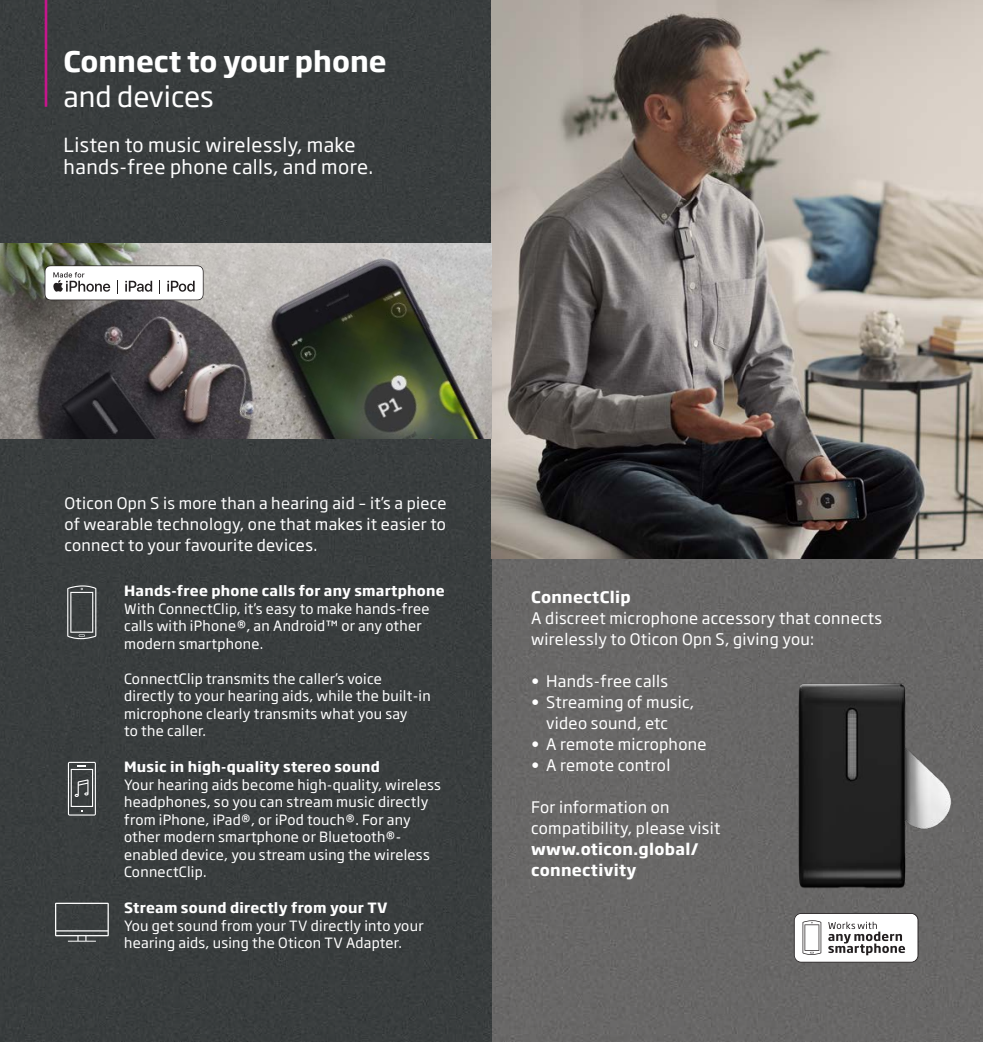
<style>
.page{position:relative;width:983px;height:1042px;background:#fff}
.page>*{position:absolute;margin:0;border:0;box-sizing:border-box;transform-origin:0 0}
.t1{font:700 28px "Soho Gothic Pro";color:#fff}
.t2{font:28px "Soho Gothic Pro";color:#fff}
.t3{font:19.25px/22.8px "Soho Gothic Pro";letter-spacing:.02em;color:#fff}
.t4{font:15.75px/21px "Soho Gothic Pro";letter-spacing:.02em;color:#fff}
.t5{font:700 15.75px/21px "Soho Gothic Pro";letter-spacing:.02em;color:#fff}
.t6{font:14px/17.5px "Soho Gothic Pro";letter-spacing:.02em;color:#fff}
.t7{font:700 14px "Soho Gothic Pro";letter-spacing:.02em;color:#fff}
</style>
<div class="page">
<img style="left:0;top:0;width:982px;height:1042px">
<img style="left:491px;top:0;width:491px;height:558px">
<img style="left:0;top:243px;width:491px;height:196px">
<svg style="left:793px;top:913px;width:125px;height:49px"></svg>
<img style="left:789px;top:671px;width:165px;height:227px">
<svg style="left:45px;top:265px;width:158px;height:35px"></svg>
<hr style="left:45px;top:0;width:2px;height:50px;background:#c5168c">
<hr style="left:45px;top:50px;width:2px;height:57px;background:#c5168c">
<svg style="left:67px;top:585px;width:29px;height:54px;background:#5f6262"></svg>
<svg style="left:68px;top:762px;width:28px;height:53px"></svg>
<svg style="left:55px;top:902px;width:54px;height:39px;background:#555859"></svg>
<h1 class="t1" style="left:64px;top:39px;width:324px">Connect to your phone</h1>
<h1 class="t2" style="left:64px;top:75px;width:152px">and devices</h1>
<h2 class="t3" style="left:64px;top:132px;width:311px">Listen to music wirelessly, make hands-free phone calls, and more.</h2>
<p class="t4" style="left:64px;top:491px;width:383px;text-align:justify">Oticon Opn S is more than a hearing aid – it’s a piece of wearable technology, one that makes it easier to connect to your favourite devices.</p>
<p class="t7" style="left:124px;top:580px;width:322px">Hands-free phone calls for any smartphone</p>
<p class="t6" style="left:124px;top:599px;width:307px">With ConnectClip, it’s easy to make hands-free calls with iPhone®, an Android™ or any other modern smartphone.</p>
<p class="t6" style="left:124px;top:669px;width:308px">ConnectClip transmits the caller’s voice directly to your hearing aids, while the built-in microphone clearly transmits what you say<br>to the caller.</p>
<p class="t7" style="left:124px;top:756px;width:257px">Music in high-quality stereo sound</p>
<p class="t6" style="left:124px;top:775px;width:318px">Your hearing aids become high-quality, wireless headphones, so you can stream music directly from iPhone, iPad®, or iPod touch®. For any other modern smartphone or Bluetooth®- enabled device, you stream using the wireless ConnectClip.</p>
<p class="t7" style="left:124px;top:897px;width:265px">Stream sound directly from your TV</p>
<p class="t6" style="left:124px;top:916px;width:301px">You get sound from your TV directly into your hearing aids, using the Oticon TV Adapter.</p>
<p class="t5" style="left:531px;top:585px;width:101px">ConnectClip</p>
<p class="t4" style="left:531px;top:607px;width:352px">A discreet microphone accessory that connects wirelessly to Oticon Opn S, giving you:</p>
<p class="t4" style="left:531px;top:670px;width:138px">• Hands-free calls</p>
<p class="t4" style="left:546px;top:691px;width:149px;text-indent:-15px">• Streaming of music, video sound, etc</p>
<p class="t4" style="left:531px;top:733px;width:177px">• A remote microphone</p>
<p class="t4" style="left:531px;top:754px;width:141px">• A remote control</p>
<p class="t4" style="left:531px;top:796px;width:191px">For information on compatibility, please visit</p>
<p class="t5" style="left:531px;top:837px;width:169px">www.oticon.global/ connectivity</p>
</div>
